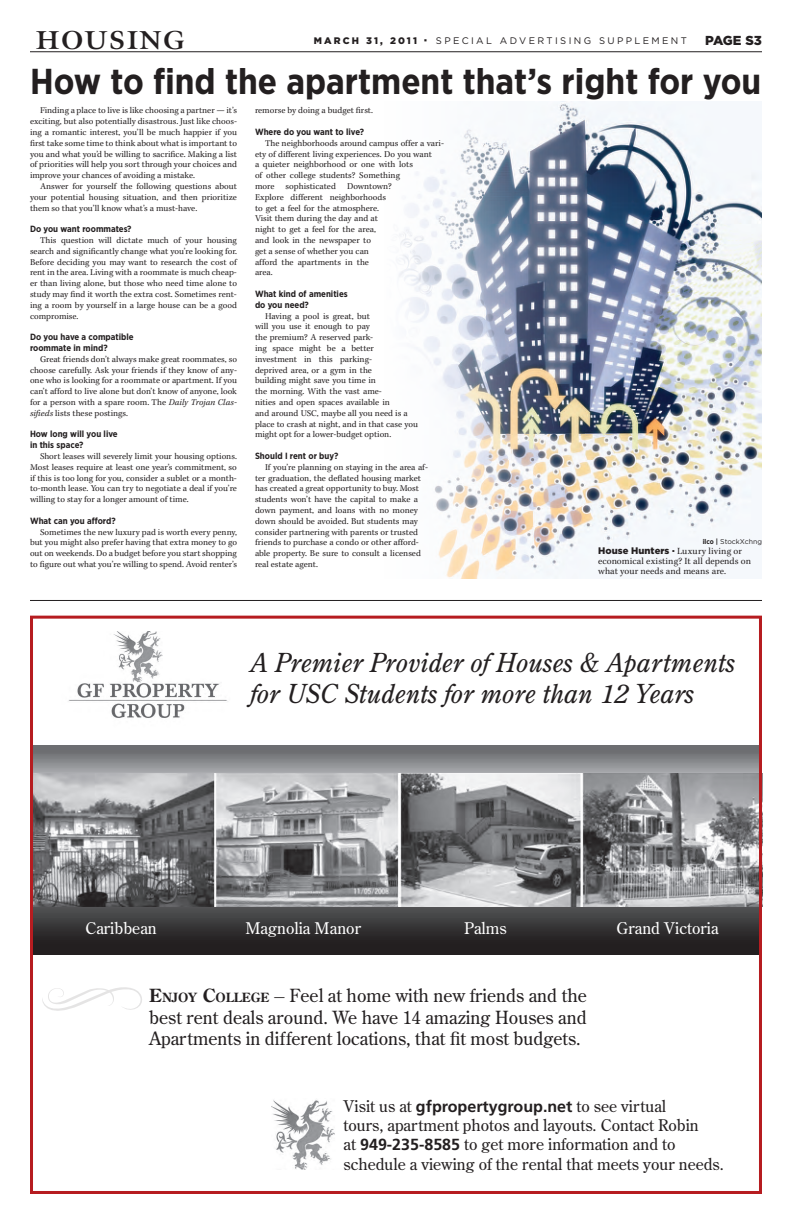
<style>
.page{position:relative;width:792px;height:1224px;background:#fff}
.page>*{position:absolute;margin:0;border:0;box-sizing:border-box;transform-origin:0 0}
.t1{font:700 36px "Gotham Narrow";color:#231f20}
.t2{font:italic 26.1px/31.3px "Century Old Style Std";color:#231f20}
.t3{font:700 25.8px "Meno";letter-spacing:.075em;color:#231f20}
.t4{font:18.1px/21.7px "Century Old Style Std";color:#231f20;text-align:justify}
.t5{font:16.1px/19.3px "Century Old Style Std";color:#231f20}
.t6{font:16.1px "Century Old Style Std";color:#fff}
.t7{font:900 13px "Gotham";letter-spacing:-.025em;color:#231f20}
.t8{font:9.5px/10.1px "Kepl MM 385 575 9";letter-spacing:.01em;color:#231f20}
.t9{font:9.5px "Gotham";letter-spacing:.25em;color:#231f20}
.t10{font:9px/10.8px "Kepl MM 385 575 9";color:#231f20;text-align:justify}
.t11{font:700 9px/10.8px "Gotham Narrow";color:#231f20}
.t12{font:7px "Gotham";color:#231f20}
.s1{font-weight:900}
.s2{font-family:"Century";font-size:8px}
.s3{font-family:"Kepl MM It 385 575 9"}
.s4{font-family:"Gotham Narrow";font-weight:700}
.s5{font-family:"Gotham";font-weight:900}
.s6{font-weight:700}
.s7{font-weight:700;font-size:12.7px}
.s8{font-family:"Century"}
.s9{font-family:"Frutiger";font-weight:700}
</style>
<div class="page">
<hr style="left:30px;top:51px;width:732px;height:1px;background:#231f20">
<img style="left:399px;top:101px;width:363px;height:478px">
<svg style="left:34px;top:746px;width:724px;height:209px;background:#515152"></svg>
<img style="left:68px;top:632px;width:159px;height:86px">
<img style="left:34px;top:773px;width:724px;height:133px">
<img style="left:271px;top:1100px;width:64px;height:70px">
<svg style="left:42px;top:987px;width:100px;height:24px"></svg>
<div style="left:30px;top:616px;width:732px;height:578px;border:3px solid #b61c20"></div>
<hr style="left:30px;top:600px;width:732px;height:1px;background:#231f20">
<h3 class="t3" style="left:36px;top:24px;width:150px">HOUSING</h3>
<p class="t9" style="left:314px;top:35px;width:375px"><span class="s1">March 31, 2011</span> <span class="s2">▪</span> SPECIAL ADVERTISING SUPPLEMENT</p>
<h3 class="t7" style="left:705px;top:33px;width:58px">Page S3</h3>
<h1 class="t1" style="left:30px;top:60px;width:733px">How to find the apartment that’s right for you</h1>
<p class="t10" style="left:30px;top:105px;width:208px;text-indent:10px">Finding a place to live is like choosing a partner — it’s exciting, but also potentially disastrous. Just like choos&shy;ing a romantic interest, you’ll be much happier if you first take some time to think about what is important to you and what you’d be willing to sacrifice. Making a list of priorities will help you sort through your choices and improve your chances of avoiding a mistake.</p>
<p class="t10" style="left:30px;top:181px;width:208px;text-indent:10px">Answer for yourself the following questions about your potential housing situation, and then prioritize them so that you’ll know what’s a must-have.</p>
<p class="t11" style="left:30px;top:223px;width:103px">Do you want roommates?</p>
<p class="t10" style="left:30px;top:235px;width:209px;text-indent:10px">This question will dictate much of your housing search and significantly change what you’re looking for.<br>Before deciding you may want to research the cost of rent in the area. Living with a roommate is much cheap&shy;er than living alone, but those who need time alone to study may find it worth the extra cost. Sometimes rent&shy;ing a room by yourself in a large house can be a good compromise.</p>
<p class="t11" style="left:30px;top:331px;width:105px">Do you have a compatible roommate in mind?</p>
<p class="t10" style="left:30px;top:354px;width:209px;text-indent:10px">Great friends don’t always make great roommates, so choose carefully. Ask your friends if they know of any&shy;one who is looking for a roommate or apartment. If you can’t afford to live alone but don’t know of anyone, look for a person with a spare room. The <span class="s3">Daily Trojan Clas&shy;sifieds</span> lists these postings.</p>
<p class="t11" style="left:30px;top:429px;width:89px">How long will you live in this space?</p>
<p class="t10" style="left:30px;top:451px;width:209px;text-indent:10px">Short leases will severely limit your housing options.<br>Most leases require at least one year’s commitment, so if this is too long for you, consider a sublet or a month&shy;to-month lease. You can try to negotiate a deal if you’re willing to stay for a longer amount of time.</p>
<p class="t11" style="left:30px;top:515px;width:87px">What can you afford?</p>
<p class="t10" style="left:30px;top:526px;width:209px;text-indent:10px">Sometimes the new luxury pad is worth every penny, but you might also prefer having that extra money to go out on weekends. Do a budget before you start shopping to figure out what you’re willing to spend. Avoid renter’s</p>
<p class="t10" style="left:255px;top:105px;width:120px">remorse by doing a budget first.</p>
<p class="t11" style="left:255px;top:126px;width:111px">Where do you want to live?</p>
<p class="t10" style="left:255px;top:138px;width:190px;text-align:left;text-indent:10px">The neighborhoods around campus offer a vari&shy;ety of different living experiences. Do you want<br>a quieter neighborhood or one with lots<br>of other college students? Something<br>more sophisticated Downtown?<br>Explore different neighborhoods<br>to get a feel for the atmosphere.<br>Visit them during the day and at<br>night to get a feel for the area,<br>and look in the newspaper to<br>get a sense of whether you can<br>afford the apartments in the<br>area.</p>
<p class="t11" style="left:255px;top:288px;width:94px">What kind of amenities do you need?</p>
<p class="t10" style="left:255px;top:310px;width:164px;text-align:left;text-indent:10px">Having a pool is great, but<br>will you use it enough to pay<br>the premium? A reserved park-<br>ing space might be a better investment in this parking-<br>deprived area, or a gym in the<br>building might save you time in<br>the morning. With the vast ame-<br>nities and open spaces available in<br>and around USC, maybe all you need is a place to crash at night, and in that case you might opt for a lower-budget option.</p>
<p class="t11" style="left:255px;top:450px;width:85px">Should I rent or buy?</p>
<p class="t10" style="left:255px;top:462px;width:174px;text-align:left;text-indent:10px">If you’re planning on staying in the area af&shy;ter graduation, the deflated housing market has created a great opportunity to buy. Most students won’t have the capital to make a down payment, and loans with no money down should be avoided. But students may consider partnering with parents or trusted friends to purchase a condo or other afford&shy;able property. Be sure to consult a licensed real estate agent.</p>
<p class="t12" style="left:703px;top:537px;width:61px"><span class="s4">ilco |</span> StockXchng</p>
<p class="t8" style="left:598px;top:546px;width:154px"><span class="s5">House Hunters ·</span> Luxury living or economical existing? It all depends on what your needs and means are.</p>
<h2 class="t2" style="left:251px;top:647px;width:486px">A Premier Provider of Houses &amp; Apartments for USC Students for more than 12 Years</h2>
<h3 class="t6" style="left:85px;top:918px;width:73px">Caribbean</h3>
<h3 class="t6" style="left:245px;top:918px;width:117px">Magnolia Manor</h3>
<h3 class="t6" style="left:464px;top:918px;width:44px">Palms</h3>
<h3 class="t6" style="left:617px;top:918px;width:104px">Grand Victoria</h3>
<h3 class="t4" style="left:149px;top:984px;width:439px"><span class="s6">E</span><span class="s7">NJOY</span> <span class="s6">C</span><span class="s7">OLLEGE</span> <span class="s8">–</span> Feel at home with new friends and the best rent deals around. We have 14 amazing Houses and Apartments in different locations, that fit most budgets.</h3>
<h3 class="t5" style="left:344px;top:1096px;width:382px">Visit us at <span class="s9">gfpropertygroup.net</span> to see virtual<br>tours, apartment photos and layouts. Contact Robin<br>at <span class="s9">949-235-8585</span> to get more information and to schedule a viewing of the rental that meets your needs.</h3>
</div>
